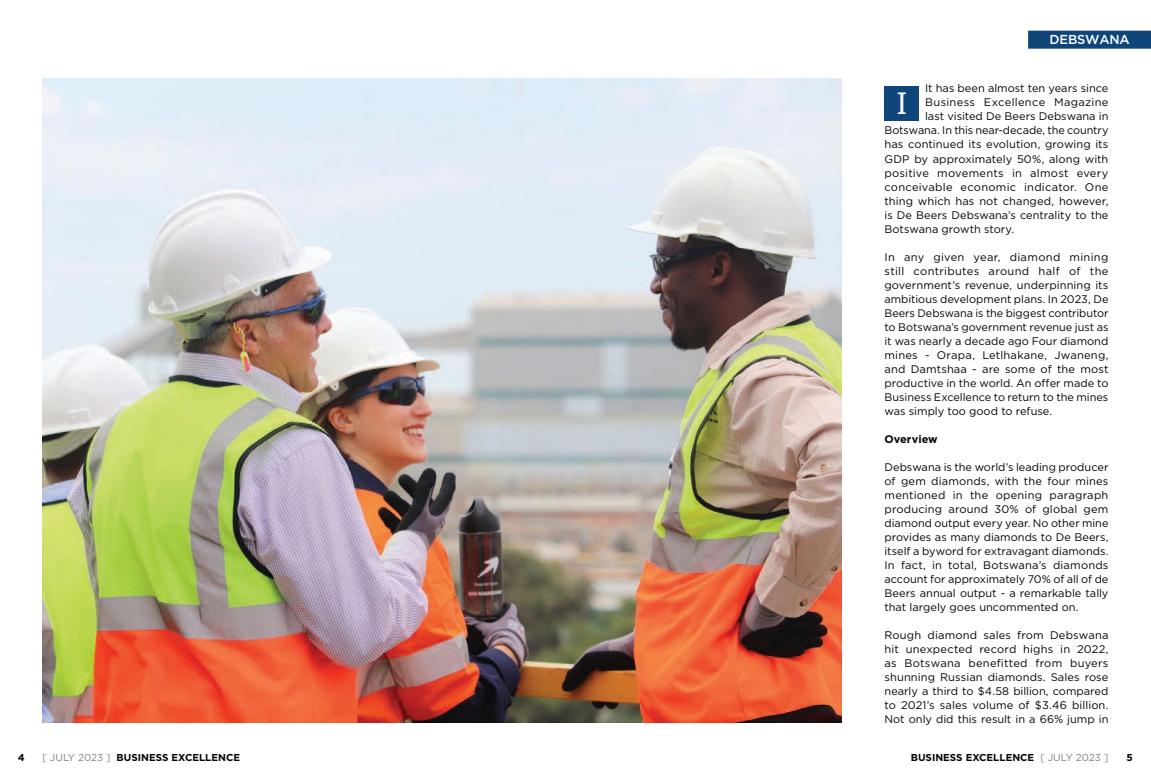
<style>
.page{position:relative;width:1151px;height:783px;background:#fff}
.page>*{position:absolute;margin:0;border:0;box-sizing:border-box;transform-origin:0 0}
.t1{font:32px "Charter";color:#fff}
.t2{font:500 13px "Gotham";letter-spacing:-.02em;color:#fff}
.t3{font:11px/14px "Gotham";color:#040503;text-align:justify}
.t4{font:11px "Gotham";letter-spacing:.02em;color:#040503}
.t5{font:11px "Gotham";letter-spacing:.025em;color:#040503}
.t6{font:700 11px "Gotham";letter-spacing:-.005em;color:#040503}
.t7{font:700 10px "Gotham";color:#040503}
.s1{font-weight:400;color:#808180}
</style>
<div class="page">
<img style="left:43px;top:78px;width:799px;height:644px">
<div style="left:884px;top:85px;width:35px;height:35px;background:#0e467a"></div>
<div style="left:1028px;top:31px;width:123px;height:18px;background:#0e467a"></div>
<p class="t2" style="left:1050px;top:31px;width:82px">DEBSWANA</p>
<p class="t3" style="left:925px;top:81px;width:185px">It has been almost ten years since</p>
<p class="t5" style="left:925px;top:95px;width:185px">Business Excellence Magazine</p>
<p class="t3" style="left:925px;top:109px;width:185px">last visited De Beers Debswana in</p>
<p class="t3" style="left:884px;top:123px;width:225px">Botswana. In this near-decade, the country</p>
<p class="t3" style="left:884px;top:137px;width:225px">has continued its evolution, growing its</p>
<p class="t3" style="left:884px;top:151px;width:225px">GDP by approximately 50%, along with</p>
<p class="t4" style="left:884px;top:165px;width:225px">positive movements in almost every</p>
<p class="t4" style="left:884px;top:179px;width:225px">conceivable economic indicator. One</p>
<p class="t3" style="left:884px;top:193px;width:225px">thing which has not changed, however,</p>
<p class="t3" style="left:884px;top:207px;width:225px">is De Beers Debswana’s centrality to the</p>
<p class="t3" style="left:884px;top:221px;width:131px">Botswana growth story.</p>
<p class="t3" style="left:884px;top:249px;width:225px">In any given year, diamond mining still contributes around half of the government’s revenue, underpinning its ambitious development plans. In 2023, De Beers Debswana is the biggest contributor to Botswana’s government revenue just as it was nearly a decade ago Four diamond mines - Orapa, Letlhakane, Jwaneng, and Damtshaa - are some of the most productive in the world. An offer made to Business Excellence to return to the mines was simply too good to refuse.</p>
<p class="t6" style="left:884px;top:431px;width:55px">Overview</p>
<p class="t3" style="left:884px;top:459px;width:225px">Debswana is the world’s leading producer of gem diamonds, with the four mines mentioned in the opening paragraph producing around 30% of global gem diamond output every year. No other mine provides as many diamonds to De Beers, itself a byword for extravagant diamonds.<br>In fact, in total, Botswana’s diamonds account for approximately 70% of all of de Beers annual output - a remarkable tally that largely goes uncommented on.</p>
<p class="t3" style="left:884px;top:627px;width:225px">Rough diamond sales from Debswana hit unexpected record highs in 2022, as Botswana benefitted from buyers shunning Russian diamonds. Sales rose nearly a third to $4.58 billion, compared to 2021’s sales volume of $3.46 billion.<br>Not only did this result in a 66% jump in</p>
<h1 class="t1" style="left:897px;top:83px;width:12px">I</h1>
<p class="t7" style="left:18px;top:750px;width:8px">4</p>
<p class="t7" style="left:43px;top:750px;width:199px"><span class="s1">[ JULY 2023 ]</span> BUSINESS EXCELLENCE</p>
<p class="t7" style="left:911px;top:750px;width:199px">BUSINESS EXCELLENCE <span class="s1">[ JULY 2023 ]</span></p>
<p class="t7" style="left:1126px;top:750px;width:8px">5</p>
</div>
